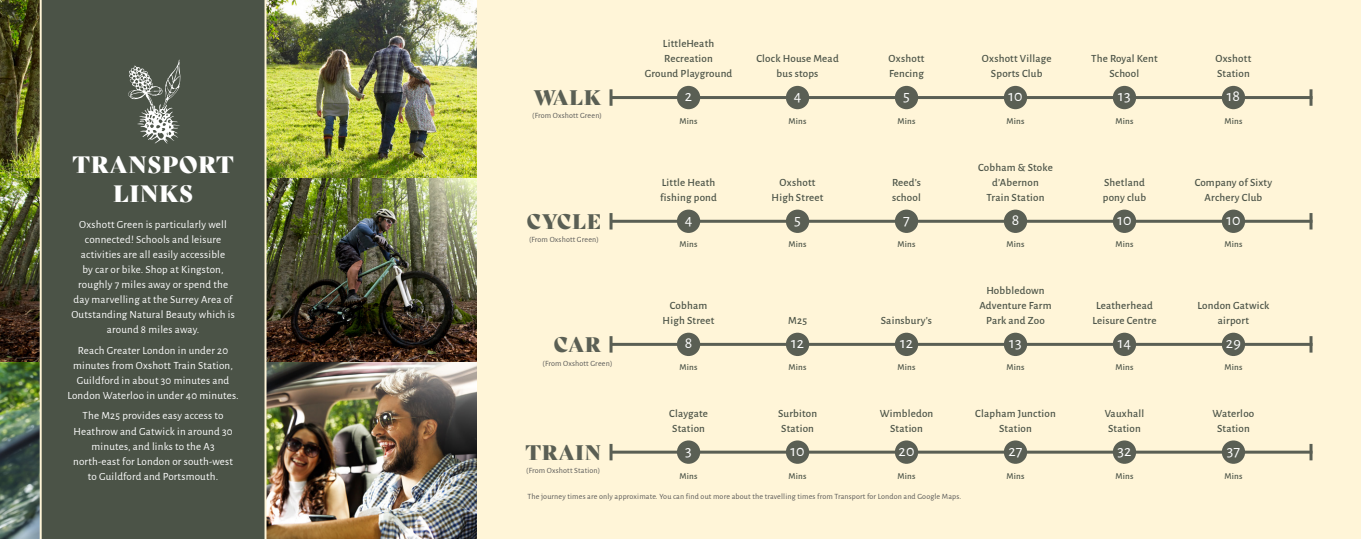
<style>
.page{position:relative;width:1361px;height:539px;background:#fff}
.page>*{position:absolute;margin:0;border:0;box-sizing:border-box;transform-origin:0 0}
.t1{font:23px/29px "Bely Display";letter-spacing:.03em;color:#fff;text-align:center}
.t2{font:20.5px "Bely Display";letter-spacing:.03em;color:#5a5f54}
.t3{font:15.9px "Alegreya Sans";letter-spacing:.02em;color:#fff}
.t4{font:11px/15px "Alegreya Sans";letter-spacing:.02em;color:#fff;text-align:center}
.t5{font:500 11px/15px "Alegreya Sans";letter-spacing:.02em;color:#4b5347;text-align:center}
.t6{font:500 9px "Alegreya Sans";letter-spacing:.02em;color:#4b5347}
.t7{font:8px "Alegreya Sans";letter-spacing:.02em;color:#575756}
</style>
<div class="page">
<div style="left:463px;top:0;width:898px;height:539px;background:#fff5d8"></div>
<img style="left:0;top:361px;width:476px;height:178px">
<img style="left:266px;top:178px;width:210px;height:183px">
<img style="left:0;top:178px;width:40px;height:183px">
<img style="left:0;top:0;width:476px;height:178px">
<div style="left:40px;top:0;width:226px;height:539px;background:#4b5347"></div>
<svg style="left:128px;top:59px;width:52px;height:85px;background:#777d74"></svg>
<hr style="left:611px;top:96px;width:701px;height:3px;background:#5a5f54">
<hr style="left:609px;top:89px;width:3px;height:17px;background:#5a5f54">
<hr style="left:1309px;top:89px;width:3px;height:17px;background:#5a5f54">
<div style="left:677px;top:86px;width:23px;height:23px;background:#5a5f54;border-radius:50%"></div>
<div style="left:786px;top:86px;width:23px;height:23px;background:#5a5f54;border-radius:50%"></div>
<div style="left:895px;top:86px;width:23px;height:23px;background:#5a5f54;border-radius:50%"></div>
<div style="left:1004px;top:86px;width:23px;height:23px;background:#5a5f54;border-radius:50%"></div>
<div style="left:1113px;top:86px;width:23px;height:23px;background:#5a5f54;border-radius:50%"></div>
<div style="left:1221px;top:86px;width:24px;height:23px;background:#5a5f54;border-radius:50%"></div>
<hr style="left:611px;top:220px;width:701px;height:3px;background:#5a5f54">
<hr style="left:609px;top:213px;width:3px;height:16px;background:#5a5f54">
<hr style="left:1309px;top:213px;width:3px;height:16px;background:#5a5f54">
<div style="left:677px;top:209px;width:23px;height:24px;background:#5a5f54;border-radius:50%"></div>
<div style="left:786px;top:209px;width:23px;height:24px;background:#5a5f54;border-radius:50%"></div>
<div style="left:895px;top:209px;width:23px;height:24px;background:#5a5f54;border-radius:50%"></div>
<div style="left:1004px;top:209px;width:23px;height:24px;background:#5a5f54;border-radius:50%"></div>
<div style="left:1113px;top:209px;width:23px;height:24px;background:#5a5f54;border-radius:50%"></div>
<div style="left:1221px;top:209px;width:24px;height:24px;background:#5a5f54;border-radius:50%"></div>
<hr style="left:611px;top:343px;width:701px;height:3px;background:#5a5f54">
<hr style="left:609px;top:336px;width:3px;height:16px;background:#5a5f54">
<hr style="left:1309px;top:336px;width:3px;height:16px;background:#5a5f54">
<div style="left:677px;top:332px;width:23px;height:24px;background:#5a5f54;border-radius:50%"></div>
<div style="left:786px;top:332px;width:23px;height:24px;background:#5a5f54;border-radius:50%"></div>
<div style="left:895px;top:332px;width:23px;height:24px;background:#5a5f54;border-radius:50%"></div>
<div style="left:1004px;top:332px;width:23px;height:24px;background:#5a5f54;border-radius:50%"></div>
<div style="left:1113px;top:332px;width:23px;height:24px;background:#5a5f54;border-radius:50%"></div>
<div style="left:1221px;top:332px;width:24px;height:24px;background:#5a5f54;border-radius:50%"></div>
<hr style="left:611px;top:450px;width:701px;height:3px;background:#5a5f54">
<hr style="left:609px;top:444px;width:3px;height:16px;background:#5a5f54">
<hr style="left:1309px;top:444px;width:3px;height:16px;background:#5a5f54">
<div style="left:677px;top:440px;width:23px;height:23px;background:#5a5f54;border-radius:50%"></div>
<div style="left:786px;top:440px;width:23px;height:23px;background:#5a5f54;border-radius:50%"></div>
<div style="left:895px;top:440px;width:23px;height:23px;background:#5a5f54;border-radius:50%"></div>
<div style="left:1004px;top:440px;width:23px;height:23px;background:#5a5f54;border-radius:50%"></div>
<div style="left:1113px;top:440px;width:23px;height:23px;background:#5a5f54;border-radius:50%"></div>
<div style="left:1221px;top:440px;width:24px;height:23px;background:#5a5f54;border-radius:50%"></div>
<h1 class="t1" style="left:72px;top:148px;width:163px">TRANSPORT<br>LINKS</h1>
<p class="t4" style="left:71px;top:216px;width:165px">Oxshott Green is particularly well connected! Schools and leisure activities are all easily accessible<br>by car or bike. Shop at Kingston, roughly 7 miles away or spend the day marvelling at the Surrey Area of<br>Outstanding Natural Beauty which is around 8 miles away.</p>
<p class="t4" style="left:67px;top:342px;width:173px">Reach Greater London in under 20 minutes from Oxshott Train Station, Guildford in about 30 minutes and London Waterloo in under 40 minutes.</p>
<p class="t4" style="left:73px;top:408px;width:161px">The M25 provides easy access to<br>Heathrow and Gatwick in around 30 minutes, and links to the A3 north-east for London or south-west to Guildford and Portsmouth.</p>
<p class="t5" style="left:645px;top:36px;width:89px">LittleHeath<br>Recreation<br>Ground Playground</p>
<p class="t5" style="left:756px;top:50px;width:84px">Clock House Mead bus stops</p>
<p class="t5" style="left:888px;top:50px;width:37px;text-align:left">Oxshott<br>Fencing</p>
<p class="t5" style="left:982px;top:50px;width:71px">Oxshott Village<br>Sports Club</p>
<p class="t5" style="left:1091px;top:50px;width:68px">The Royal Kent<br>School</p>
<p class="t5" style="left:1215px;top:50px;width:37px;text-align:left">Oxshott<br>Station</p>
<h2 class="t2" style="left:533px;top:81px;width:69px">WALK</h2>
<p class="t7" style="left:532px;top:110px;width:71px">(From Oxshott Green)</p>
<h3 class="t3" style="left:685px;top:85px;width:9px">2</h3>
<h3 class="t3" style="left:794px;top:85px;width:9px">4</h3>
<h3 class="t3" style="left:903px;top:85px;width:8px">5</h3>
<h3 class="t3" style="left:1008px;top:85px;width:16px">10</h3>
<h3 class="t3" style="left:1118px;top:85px;width:14px">13</h3>
<h3 class="t3" style="left:1226px;top:85px;width:15px">18</h3>
<p class="t6" style="left:679px;top:115px;width:19px">Mins</p>
<p class="t6" style="left:788px;top:115px;width:19px">Mins</p>
<p class="t6" style="left:897px;top:115px;width:19px">Mins</p>
<p class="t6" style="left:1006px;top:115px;width:19px">Mins</p>
<p class="t6" style="left:1115px;top:115px;width:19px">Mins</p>
<p class="t6" style="left:1224px;top:115px;width:19px">Mins</p>
<h2 class="t2" style="left:527px;top:205px;width:76px">CYCLE</h2>
<p class="t7" style="left:529px;top:234px;width:71px">(From Oxshott Green)</p>
<p class="t5" style="left:978px;top:159px;width:76px">Cobham &amp; Stoke d’Abernon<br>Train Station</p>
<p class="t5" style="left:1103px;top:174px;width:45px;text-align:left">Shetland pony club</p>
<p class="t5" style="left:1194px;top:174px;width:79px">Company of Sixty<br>Archery Club</p>
<p class="t5" style="left:660px;top:174px;width:58px;text-align:left">Little Heath fishing pond</p>
<p class="t6" style="left:679px;top:238px;width:19px">Mins</p>
<p class="t6" style="left:788px;top:238px;width:19px">Mins</p>
<p class="t6" style="left:897px;top:238px;width:19px">Mins</p>
<p class="t6" style="left:1006px;top:238px;width:19px">Mins</p>
<p class="t6" style="left:1115px;top:238px;width:19px">Mins</p>
<p class="t6" style="left:1224px;top:238px;width:19px">Mins</p>
<p class="t5" style="left:771px;top:174px;width:53px">Oxshott<br>High Street</p>
<p class="t5" style="left:892px;top:174px;width:31px;text-align:left">Reed’s school</p>
<h3 class="t3" style="left:685px;top:209px;width:9px">4</h3>
<h3 class="t3" style="left:794px;top:209px;width:8px">5</h3>
<h3 class="t3" style="left:903px;top:209px;width:8px">7</h3>
<h3 class="t3" style="left:1011px;top:209px;width:9px">8</h3>
<h3 class="t3" style="left:1117px;top:209px;width:16px">10</h3>
<h3 class="t3" style="left:1226px;top:209px;width:16px">10</h3>
<p class="t5" style="left:662px;top:297px;width:53px">Cobham<br>High Street</p>
<p class="t5" style="left:788px;top:312px;width:20px">M25</p>
<p class="t5" style="left:881px;top:312px;width:53px">Sainsbury’s</p>
<p class="t5" style="left:979px;top:282px;width:74px">Hobbledown<br>Adventure Farm<br>Park and Zoo</p>
<p class="t5" style="left:1092px;top:297px;width:66px">Leatherhead<br>Leisure Centre</p>
<p class="t5" style="left:1197px;top:297px;width:73px">London Gatwick airport</p>
<h2 class="t2" style="left:554px;top:328px;width:49px">CAR</h2>
<h3 class="t3" style="left:685px;top:332px;width:9px">8</h3>
<h3 class="t3" style="left:791px;top:332px;width:15px">12</h3>
<h3 class="t3" style="left:900px;top:332px;width:15px">12</h3>
<h3 class="t3" style="left:1009px;top:332px;width:14px">13</h3>
<h3 class="t3" style="left:1117px;top:332px;width:15px">14</h3>
<h3 class="t3" style="left:1226px;top:332px;width:17px">29</h3>
<p class="t7" style="left:542px;top:357px;width:71px">(From Oxshott Green)</p>
<p class="t6" style="left:679px;top:360px;width:19px">Mins</p>
<p class="t6" style="left:788px;top:360px;width:19px">Mins</p>
<p class="t6" style="left:897px;top:360px;width:19px">Mins</p>
<p class="t6" style="left:1006px;top:360px;width:19px">Mins</p>
<p class="t6" style="left:1115px;top:360px;width:19px">Mins</p>
<p class="t6" style="left:1224px;top:360px;width:19px">Mins</p>
<p class="t5" style="left:669px;top:405px;width:40px;text-align:left">Claygate<br>Station</p>
<p class="t5" style="left:778px;top:405px;width:41px;text-align:left">Surbiton<br>Station</p>
<p class="t5" style="left:879px;top:405px;width:55px">Wimbledon<br>Station</p>
<p class="t5" style="left:1104px;top:405px;width:41px">Vauxhall<br>Station</p>
<p class="t5" style="left:975px;top:405px;width:82px">Clapham Junction<br>Station</p>
<p class="t5" style="left:1212px;top:405px;width:43px">Waterloo<br>Station</p>
<h2 class="t2" style="left:525px;top:435px;width:77px">TRAIN</h2>
<h3 class="t3" style="left:685px;top:439px;width:8px">3</h3>
<h3 class="t3" style="left:790px;top:439px;width:16px">10</h3>
<h3 class="t3" style="left:898px;top:439px;width:17px">20</h3>
<h3 class="t3" style="left:1008px;top:439px;width:16px">27</h3>
<h3 class="t3" style="left:1117px;top:439px;width:16px">32</h3>
<h3 class="t3" style="left:1226px;top:439px;width:15px">37</h3>
<p class="t7" style="left:526px;top:464px;width:75px">(From Oxshott Station)</p>
<p class="t6" style="left:679px;top:469px;width:19px">Mins</p>
<p class="t6" style="left:788px;top:469px;width:19px">Mins</p>
<p class="t6" style="left:897px;top:469px;width:19px">Mins</p>
<p class="t6" style="left:1006px;top:469px;width:19px">Mins</p>
<p class="t6" style="left:1115px;top:469px;width:19px">Mins</p>
<p class="t6" style="left:1224px;top:469px;width:19px">Mins</p>
<p class="t7" style="left:527px;top:491px;width:435px">The journey times are only approximate. You can find out more about the travelling times from Transport for London and Google Maps.</p>
</div>
